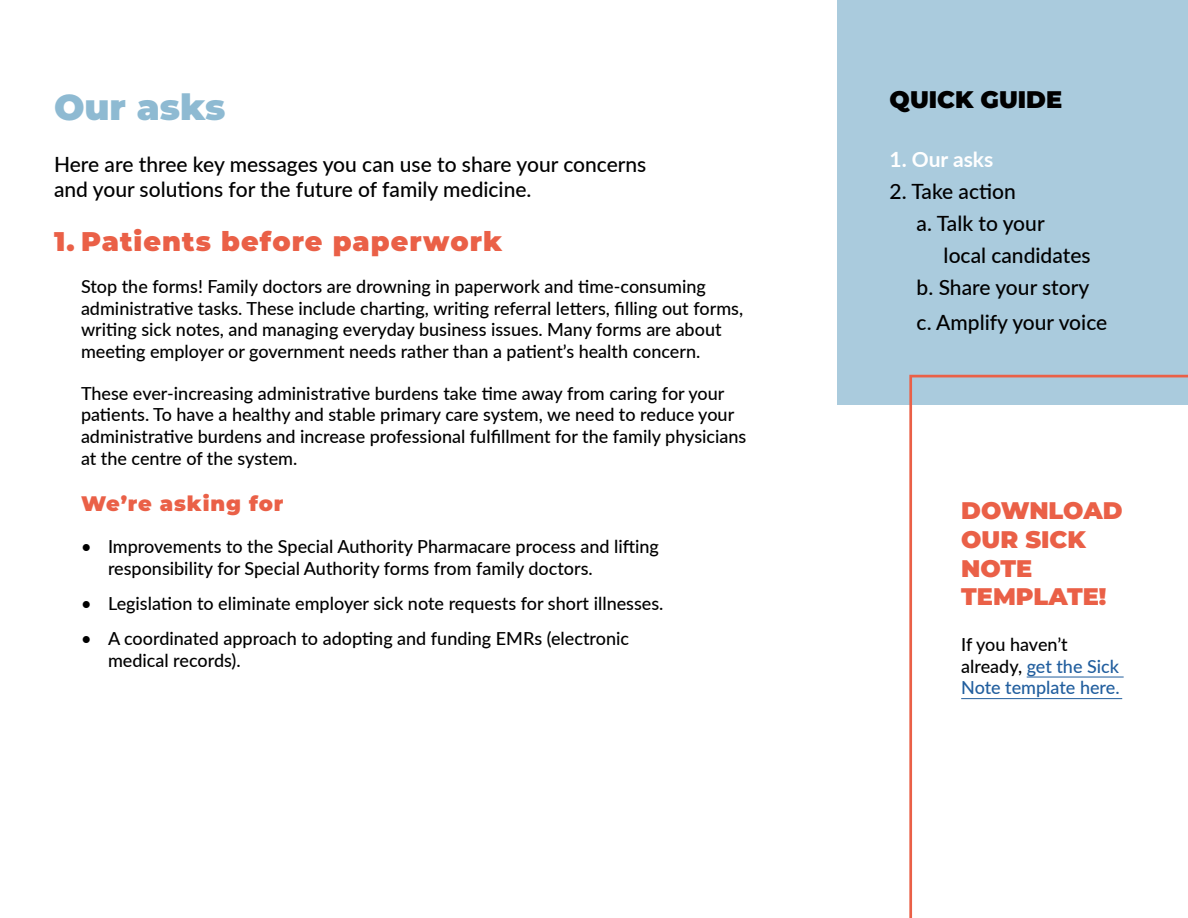
<style>
.page{position:relative;width:1188px;height:918px;background:#fff}
.page>*{position:absolute;margin:0;border:0;box-sizing:border-box;transform-origin:0 0}
.t1{font:900 36px "Montserrat";color:#8ebad2}
.t2{font:900 27px "Montserrat";letter-spacing:.04em;color:#ea6047}
.t3{font:900 24px/28.8px "Montserrat";color:#ea6047}
.t4{font:900 24px "Montserrat";color:#000}
.t5{font:500 21px/25.2px "Lato";color:#000}
.t6{font:900 21px "Montserrat";letter-spacing:.04em;color:#ea6047}
.t7{font:700 21px "Lato";color:#fff}
.t8{font:500 18px/21.6px "Lato";color:#000}
.t9{font:500 18px/21.6px "Lato";color:#215e9e}
.s1{color:#000}
</style>
<div class="page">
<div style="left:837px;top:0;width:351px;height:405px;background:#aacbdd"></div>
<svg style="left:909px;top:375px;width:279px;height:543px"></svg>
<hr style="left:1027px;top:677px;width:97px;height:1px;background:#215e9e">
<hr style="left:961px;top:698px;width:161px;height:1px;background:#215e9e">
<h1 class="t1" style="left:54px;top:80px;width:173px">Our asks</h1>
<p class="t5" style="left:54px;top:151px;width:594px">Here are three key messages you can use to share your concerns and your solutions for the future of family medicine.</p>
<h2 class="t2" style="left:54px;top:221px;width:450px">1. Patients before paperwork</h2>
<p class="t8" style="left:81px;top:275px;width:664px">Stop the forms! Family doctors are drowning in paperwork and time-consuming administrative tasks. These include charting, writing referral letters, filling out forms, writing sick notes, and managing everyday business issues. Many forms are about meeting employer or government needs rather than a patient’s health concern.</p>
<p class="t8" style="left:81px;top:382px;width:667px">These ever-increasing administrative burdens take time away from caring for your patients. To have a healthy and stable primary care system, we need to reduce your administrative burdens and increase professional fulfillment for the family physicians at the centre of the system.</p>
<p class="t6" style="left:81px;top:488px;width:204px">We’re asking for</p>
<p class="t8" style="left:108px;top:535px;width:553px;text-indent:-27px">• Improvements to the Special Authority Pharmacare process and lifting responsibility for Special Authority forms from family doctors.</p>
<p class="t8" style="left:81px;top:592px;width:584px">• Legislation to eliminate employer sick note requests for short illnesses.</p>
<p class="t8" style="left:108px;top:627px;width:523px;text-indent:-27px">• A coordinated approach to adopting and funding EMRs (electronic medical records).</p>
<h3 class="t4" style="left:890px;top:82px;width:174px">QUICK GUIDE</h3>
<p class="t7" style="left:890px;top:144px;width:105px">1. Our asks</p>
<p class="t5" style="left:890px;top:178px;width:128px">2. Take action</p>
<p class="t5" style="left:917px;top:210px;width:130px">a. Talk to your</p>
<p class="t5" style="left:944px;top:242px;width:148px">local candidates</p>
<p class="t5" style="left:917px;top:274px;width:174px">b. Share your story</p>
<p class="t5" style="left:917px;top:309px;width:192px">c. Amplify your voice</p>
<h3 class="t3" style="left:961px;top:495px;width:163px">DOWNLOAD<br>OUR SICK<br>NOTE<br>TEMPLATE!</h3>
<p class="t9" style="left:961px;top:633px;width:160px"><span class="s1">If you haven’t already,</span> get the Sick<br>Note template here.</p>
</div>
